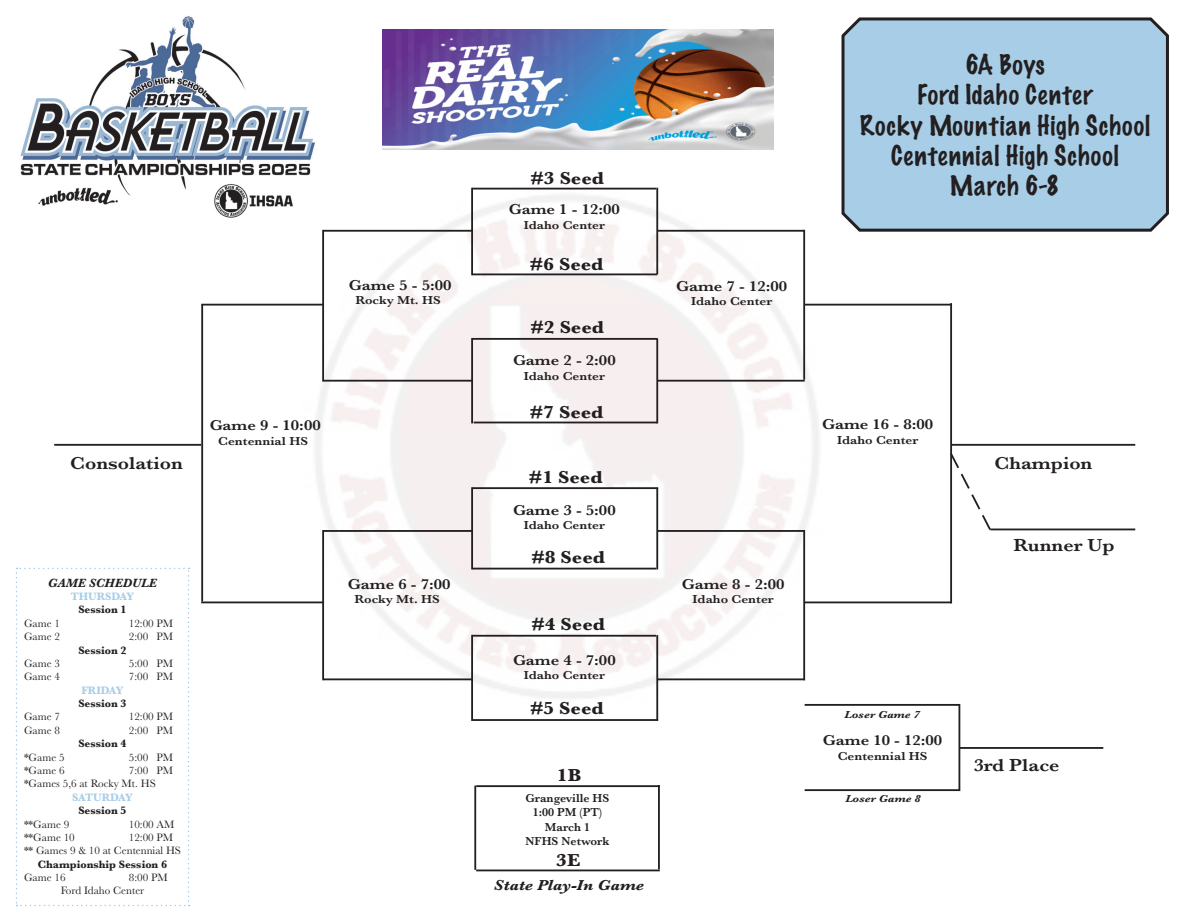
<style>
.page{position:relative;width:1188px;height:918px;background:#fff}
.page>*{position:absolute;margin:0;border:0;box-sizing:border-box;transform-origin:0 0}
.t1{font:100 25.05px "Marker Felt";letter-spacing:.04em;color:#231f20}
.t2{font:700 18px "Baskerville";color:#231f20;scale:1.11 1}
.t3{font:600 18px "Baskerville";color:#231f20;scale:1.11 1}
.t4{font:600 15px "Baskerville";color:#231f20;scale:1.11 1}
.t5{font:italic 700 15px "Baskerville";color:#231f20;scale:1.11 1}
.t6{font:italic 700 12.45px "Baskerville";color:#231f20}
.t7{font:600 12px "Baskerville";color:#231f20;scale:1.11 1}
.t8{font:600 12px "Baskerville";color:#231f20}
.t9{font:11.1px "Baskerville";color:#231f20}
.t10{font:700 11.1px "Baskerville";color:#231f20}
.t11{font:700 11.1px "Baskerville";color:#a7cde7}
.t12{font:italic 700 10.5px "Baskerville";color:#231f20;scale:1.11 1}
</style>
<div class="page">
<img style="left:20px;top:16px;width:295px;height:202px">
<hr style="left:473px;top:188px;width:183px;height:2px;background:#231f20">
<hr style="left:473px;top:273px;width:184px;height:2px;background:#231f20">
<hr style="left:473px;top:338px;width:185px;height:2px;background:#231f20">
<hr style="left:473px;top:487px;width:185px;height:2px;background:#231f20">
<hr style="left:473px;top:568px;width:183px;height:2px;background:#231f20">
<hr style="left:473px;top:635px;width:183px;height:2px;background:#231f20">
<hr style="left:473px;top:719px;width:185px;height:2px;background:#231f20">
<hr style="left:471px;top:635px;width:2px;height:86px;background:#231f20">
<hr style="left:656px;top:635px;width:2px;height:86px;background:#231f20">
<hr style="left:471px;top:487px;width:2px;height:83px;background:#231f20">
<hr style="left:656px;top:488px;width:2px;height:82px;background:#231f20">
<hr style="left:471px;top:338px;width:2px;height:85px;background:#231f20">
<hr style="left:656px;top:339px;width:2px;height:84px;background:#231f20">
<hr style="left:471px;top:188px;width:2px;height:87px;background:#231f20">
<hr style="left:656px;top:188px;width:2px;height:86px;background:#231f20">
<hr style="left:324px;top:230px;width:149px;height:2px;background:#231f20">
<hr style="left:322px;top:230px;width:2px;height:152px;background:#231f20">
<hr style="left:324px;top:380px;width:149px;height:2px;background:#231f20">
<hr style="left:658px;top:230px;width:147px;height:2px;background:#231f20">
<hr style="left:803px;top:230px;width:2px;height:150px;background:#231f20">
<hr style="left:658px;top:380px;width:147px;height:2px;background:#231f20">
<hr style="left:322px;top:530px;width:2px;height:150px;background:#231f20">
<hr style="left:324px;top:678px;width:149px;height:2px;background:#231f20">
<hr style="left:658px;top:678px;width:147px;height:2px;background:#231f20">
<hr style="left:803px;top:530px;width:2px;height:150px;background:#231f20">
<hr style="left:658px;top:530px;width:147px;height:2px;background:#231f20">
<hr style="left:324px;top:530px;width:149px;height:2px;background:#231f20">
<hr style="left:805px;top:602px;width:147px;height:1px;background:#231f20">
<hr style="left:950px;top:303px;width:2px;height:300px;background:#231f20">
<hr style="left:990px;top:529px;width:145px;height:1px;background:#231f20">
<svg style="left:950px;top:451px;width:43px;height:81px"></svg>
<hr style="left:952px;top:444px;width:183px;height:2px;background:#231f20">
<hr style="left:201px;top:305px;width:2px;height:297px;background:#231f20">
<hr style="left:54px;top:444px;width:147px;height:2px;background:#231f20">
<hr style="left:201px;top:602px;width:123px;height:1px;background:#231f20">
<hr style="left:474px;top:422px;width:183px;height:1px;background:#231f20">
<hr style="left:201px;top:304px;width:122px;height:2px;background:#231f20">
<hr style="left:805px;top:304px;width:147px;height:2px;background:#231f20">
<div style="left:841px;top:17px;width:328px;height:215px;background:#a7cde7"></div>
<hr style="left:805px;top:704px;width:154px;height:2px;background:#231f20">
<hr style="left:805px;top:789px;width:154px;height:2px;background:#231f20">
<hr style="left:959px;top:704px;width:1px;height:87px;background:#231f20">
<hr style="left:960px;top:747px;width:143px;height:2px;background:#231f20">
<hr style="left:476px;top:785px;width:184px;height:2px;background:#231f20">
<hr style="left:476px;top:870px;width:184px;height:1px;background:#231f20">
<hr style="left:474px;top:786px;width:2px;height:84px;background:#231f20">
<hr style="left:658px;top:785px;width:2px;height:84px;background:#231f20">
<img style="left:382px;top:29px;width:391px;height:120px">
<svg style="left:16px;top:568px;width:174px;height:338px"></svg>
<p class="t4" style="left:349px;top:274px;width:94px">Game 5 - 5:00</p>
<p class="t7" style="left:355px;top:292px;width:78px">Rocky Mt. HS</p>
<p class="t4" style="left:210px;top:415px;width:102px">Game 9 - 10:00</p>
<p class="t7" style="left:218px;top:432px;width:82px">Centennial HS</p>
<p class="t2" style="left:530px;top:166px;width:68px">#3 Seed</p>
<p class="t4" style="left:509px;top:199px;width:102px">Game 1 - 12:00</p>
<p class="t7" style="left:524px;top:216px;width:75px">Idaho Center</p>
<p class="t2" style="left:530px;top:251px;width:68px">#6 Seed</p>
<p class="t2" style="left:530px;top:315px;width:68px">#2 Seed</p>
<p class="t4" style="left:513px;top:350px;width:94px">Game 2 - 2:00</p>
<p class="t7" style="left:524px;top:367px;width:75px">Idaho Center</p>
<p class="t2" style="left:530px;top:400px;width:68px">#7 Seed</p>
<p class="t4" style="left:676px;top:275px;width:102px">Game 7 - 12:00</p>
<p class="t7" style="left:691px;top:293px;width:75px">Idaho Center</p>
<p class="t1" style="left:965px;top:45px;width:81px">6A Boys</p>
<p class="t1" style="left:917px;top:75px;width:177px">Ford Idaho Center</p>
<p class="t1" style="left:860px;top:105px;width:292px">Rocky Mountian High School</p>
<p class="t1" style="left:891px;top:135px;width:230px">Centennial High School</p>
<p class="t1" style="left:950px;top:166px;width:112px">March 6-8</p>
<p class="t4" style="left:822px;top:414px;width:102px">Game 16 - 8:00</p>
<p class="t7" style="left:837px;top:431px;width:75px">Idaho Center</p>
<p class="t3" style="left:70px;top:451px;width:103px">Consolation</p>
<p class="t3" style="left:995px;top:451px;width:90px">Champion</p>
<p class="t2" style="left:529px;top:465px;width:68px">#1 Seed</p>
<p class="t6" style="left:48px;top:574px;width:111px">GAME SCHEDULE</p>
<p class="t11" style="left:71px;top:589px;width:65px">THURSDAY</p>
<p class="t10" style="left:78px;top:602px;width:50px">Session 1</p>
<p class="t9" style="left:24px;top:616px;width:38px">Game 1</p>
<p class="t9" style="left:129px;top:616px;width:46px">12:00 PM</p>
<p class="t9" style="left:24px;top:630px;width:38px">Game 2</p>
<p class="t9" style="left:129px;top:630px;width:46px">2:00 PM</p>
<p class="t10" style="left:78px;top:642px;width:50px">Session 2</p>
<p class="t9" style="left:24px;top:656px;width:38px">Game 3</p>
<p class="t9" style="left:129px;top:656px;width:46px">5:00 PM</p>
<p class="t9" style="left:24px;top:670px;width:38px">Game 4</p>
<p class="t9" style="left:129px;top:670px;width:46px">7:00 PM</p>
<p class="t11" style="left:81px;top:682px;width:44px">FRIDAY</p>
<p class="t10" style="left:78px;top:696px;width:50px">Session 3</p>
<p class="t9" style="left:24px;top:710px;width:38px">Game 7</p>
<p class="t9" style="left:129px;top:710px;width:46px">12:00 PM</p>
<p class="t9" style="left:24px;top:723px;width:38px">Game 8</p>
<p class="t9" style="left:129px;top:723px;width:46px">2:00 PM</p>
<p class="t10" style="left:78px;top:736px;width:50px">Session 4</p>
<p class="t9" style="left:24px;top:750px;width:42px">*Game 5</p>
<p class="t9" style="left:129px;top:750px;width:46px">5:00 PM</p>
<p class="t9" style="left:24px;top:763px;width:42px">*Game 6</p>
<p class="t9" style="left:129px;top:763px;width:46px">7:00 PM</p>
<p class="t9" style="left:24px;top:777px;width:133px">*Games 5,6 at Rocky Mt. HS</p>
<p class="t11" style="left:72px;top:789px;width:62px">SATURDAY</p>
<p class="t10" style="left:78px;top:803px;width:50px">Session 5</p>
<p class="t9" style="left:24px;top:817px;width:47px">**Game 9</p>
<p class="t9" style="left:129px;top:817px;width:47px">10:00 AM</p>
<p class="t9" style="left:24px;top:830px;width:52px">**Game 10</p>
<p class="t9" style="left:129px;top:830px;width:46px">12:00 PM</p>
<p class="t9" style="left:24px;top:844px;width:159px">** Games 9 &amp; 10 at Centennial HS</p>
<p class="t10" style="left:38px;top:856px;width:131px">Championship Session 6</p>
<p class="t9" style="left:24px;top:870px;width:43px">Game 16</p>
<p class="t9" style="left:129px;top:870px;width:40px">8:00 PM</p>
<p class="t9" style="left:61px;top:884px;width:85px">Ford Idaho Center</p>
<p class="t4" style="left:348px;top:573px;width:94px">Game 6 - 7:00</p>
<p class="t7" style="left:355px;top:591px;width:78px">Rocky Mt. HS</p>
<p class="t4" style="left:513px;top:500px;width:94px">Game 3 - 5:00</p>
<p class="t7" style="left:524px;top:517px;width:75px">Idaho Center</p>
<p class="t2" style="left:531px;top:545px;width:68px">#8 Seed</p>
<p class="t2" style="left:531px;top:612px;width:68px">#4 Seed</p>
<p class="t4" style="left:513px;top:650px;width:94px">Game 4 - 7:00</p>
<p class="t7" style="left:524px;top:667px;width:75px">Idaho Center</p>
<p class="t2" style="left:530px;top:696px;width:68px">#5 Seed</p>
<p class="t2" style="left:557px;top:762px;width:24px">1B</p>
<p class="t8" style="left:526px;top:790px;width:85px">Grangeville HS</p>
<p class="t8" style="left:533px;top:804px;width:71px">1:00 PM (PT)</p>
<p class="t8" style="left:545px;top:818px;width:47px">March 1</p>
<p class="t8" style="left:526px;top:833px;width:85px">NFHS Network</p>
<p class="t5" style="left:494px;top:874px;width:137px">State Play-In Game</p>
<p class="t2" style="left:556px;top:848px;width:23px">3E</p>
<p class="t4" style="left:682px;top:574px;width:94px">Game 8 - 2:00</p>
<p class="t7" style="left:693px;top:591px;width:75px">Idaho Center</p>
<p class="t3" style="left:1013px;top:533px;width:93px">Runner Up</p>
<p class="t12" style="left:845px;top:707px;width:69px">Loser Game 7</p>
<p class="t4" style="left:823px;top:730px;width:109px">Game 10 - 12:00</p>
<p class="t7" style="left:838px;top:747px;width:82px">Centennial HS</p>
<p class="t12" style="left:845px;top:791px;width:69px">Loser Game 8</p>
<p class="t3" style="left:974px;top:752px;width:79px">3rd Place</p>
</div>
